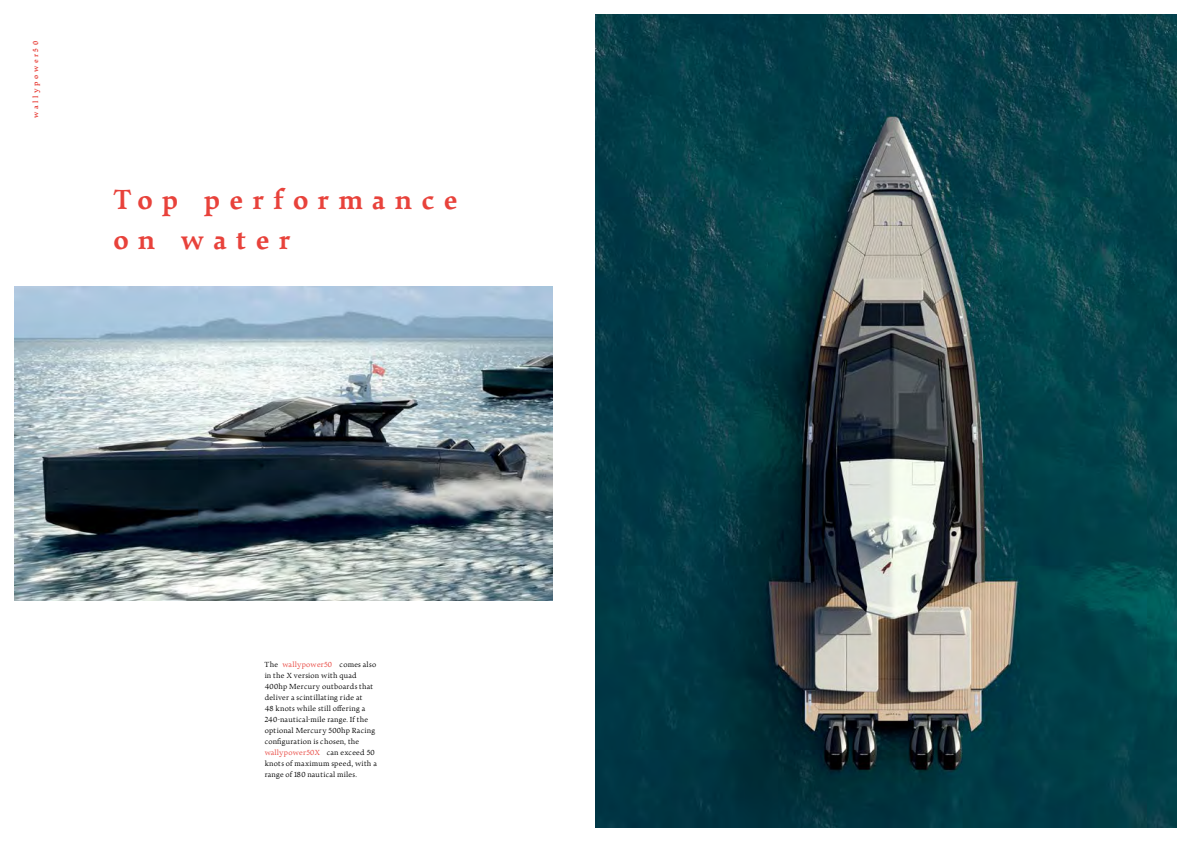
<style>
.page{position:relative;width:1191px;height:842px;background:#fff}
.page>*{position:absolute;margin:0;border:0;box-sizing:border-box;transform-origin:0 0}
.t1{font:700 30px/40px "Walleye";letter-spacing:.3em;color:#e8423b}
.t2{font:8px/11px "Walleye";letter-spacing:.02em;color:#000}
.t3{font:700 8px "Walleye";letter-spacing:.31em;color:#e8423b}
.s1{color:#e8423b}
</style>
<div class="page">
<img style="left:14px;top:286px;width:539px;height:314px">
<img style="left:595px;top:14px;width:581px;height:814px">
<p class="t3" style="left:31px;top:118px;width:78px;rotate:-90deg">wallypower50</p>
<h1 class="t1" style="left:113px;top:180px;width:346px">Top performance on water</h1>
<p class="t2" style="left:265px;top:659px;width:114px">The <span class="s1">wallypower50</span> comes also in the X version with quad<br>400hp Mercury outboards that deliver a scintillating ride at<br>48 knots while still offering a<br>240-nautical-mile range. If the optional Mercury 500hp Racing configuration is chosen, the <span class="s1">wallypower50X</span> can exceed 50 knots of maximum speed, with a range of 180 nautical miles.</p>
</div>
